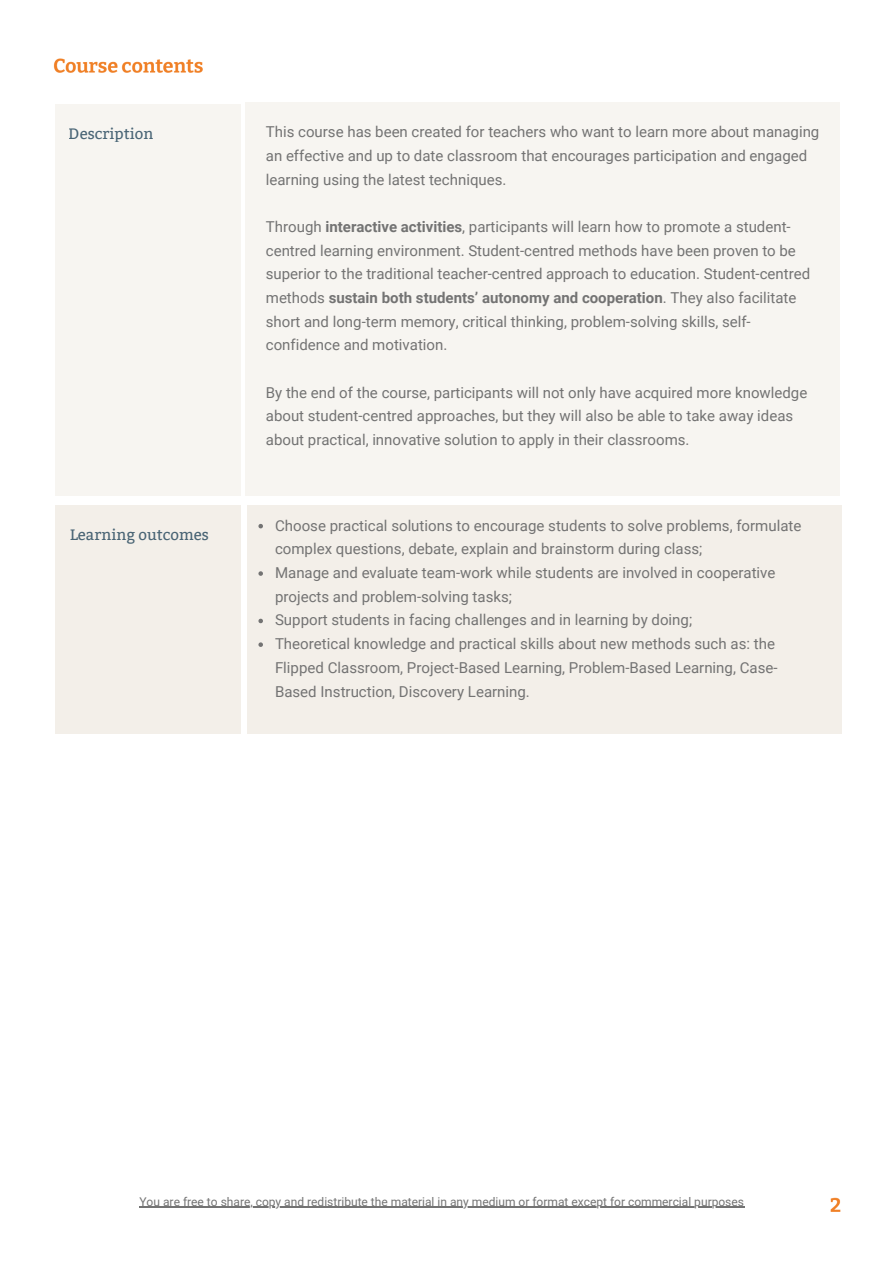
<style>
.page{position:relative;width:894px;height:1264px;background:#fff}
.page>*{position:absolute;margin:0;border:0;box-sizing:border-box;transform-origin:0 0}
.t1{font:15px/23.7px "Roboto";color:#737373}
.t2{font:15px "Bitter";color:#1e4157}
.t3{font:12px "Roboto";color:#737373}
.s1{font-weight:700}
</style>
<div class="page">
<div style="left:55px;top:505px;width:185px;height:229px;background:#f3efe9"></div>
<div style="left:55px;top:104px;width:185px;height:392px;background:#f7f5f1"></div>
<div style="left:245px;top:103px;width:594px;height:393px;background:#f7f5f1"></div>
<div style="left:247px;top:505px;width:594px;height:229px;background:#f3efe9"></div>
<svg style="left:258px;top:524px;width:5px;height:4px"></svg>
<svg style="left:258px;top:571px;width:5px;height:5px"></svg>
<svg style="left:258px;top:618px;width:5px;height:5px"></svg>
<svg style="left:258px;top:642px;width:5px;height:5px"></svg>
<hr style="left:139px;top:1206px;width:605px;height:1px;background:#737373">
<p class="t2" style="left:69px;top:124px;width:86px">Description</p>
<p class="t2" style="left:70px;top:525px;width:140px">Learning outcomes</p>
<p class="t1" style="left:266px;top:120px;width:555px">This course has been created for teachers who want to learn more about managing an effective and up to date classroom that encourages participation and engaged learning using the latest techniques.</p>
<p class="t1" style="left:266px;top:215px;width:545px">Through <span class="s1">interactive activities</span>, participants will learn how to promote a student&shy;centred learning environment. Student-centred methods have been proven to be superior to the traditional teacher-centred approach to education. Student-centred methods <span class="s1">sustain both students’ autonomy and cooperation</span>. They also facilitate short and long-term memory, critical thinking, problem-solving skills, self&shy;confidence and motivation.</p>
<p class="t1" style="left:266px;top:380px;width:543px">By the end of the course, participants will not only have acquired more knowledge about student-centred approaches, but they will also be able to take away ideas about practical, innovative solution to apply in their classrooms.</p>
<p class="t1" style="left:275px;top:513px;width:528px">Choose practical solutions to encourage students to solve problems, formulate complex questions, debate, explain and brainstorm during class;</p>
<p class="t1" style="left:275px;top:561px;width:502px">Manage and evaluate team-work while students are involved in cooperative projects and problem-solving tasks;</p>
<p class="t1" style="left:275px;top:608px;width:418px">Support students in facing challenges and in learning by doing;</p>
<p class="t1" style="left:275px;top:632px;width:504px">Theoretical knowledge and practical skills about new methods such as: the<br>Flipped Classroom, Project-Based Learning, Problem-Based Learning, Case-<br>Based Instruction, Discovery Learning.</p>
<p class="t3" style="left:139px;top:1194px;width:606px">You are free to share, copy and redistribute the material in any medium or format except for commercial purposes</p>
</div>
